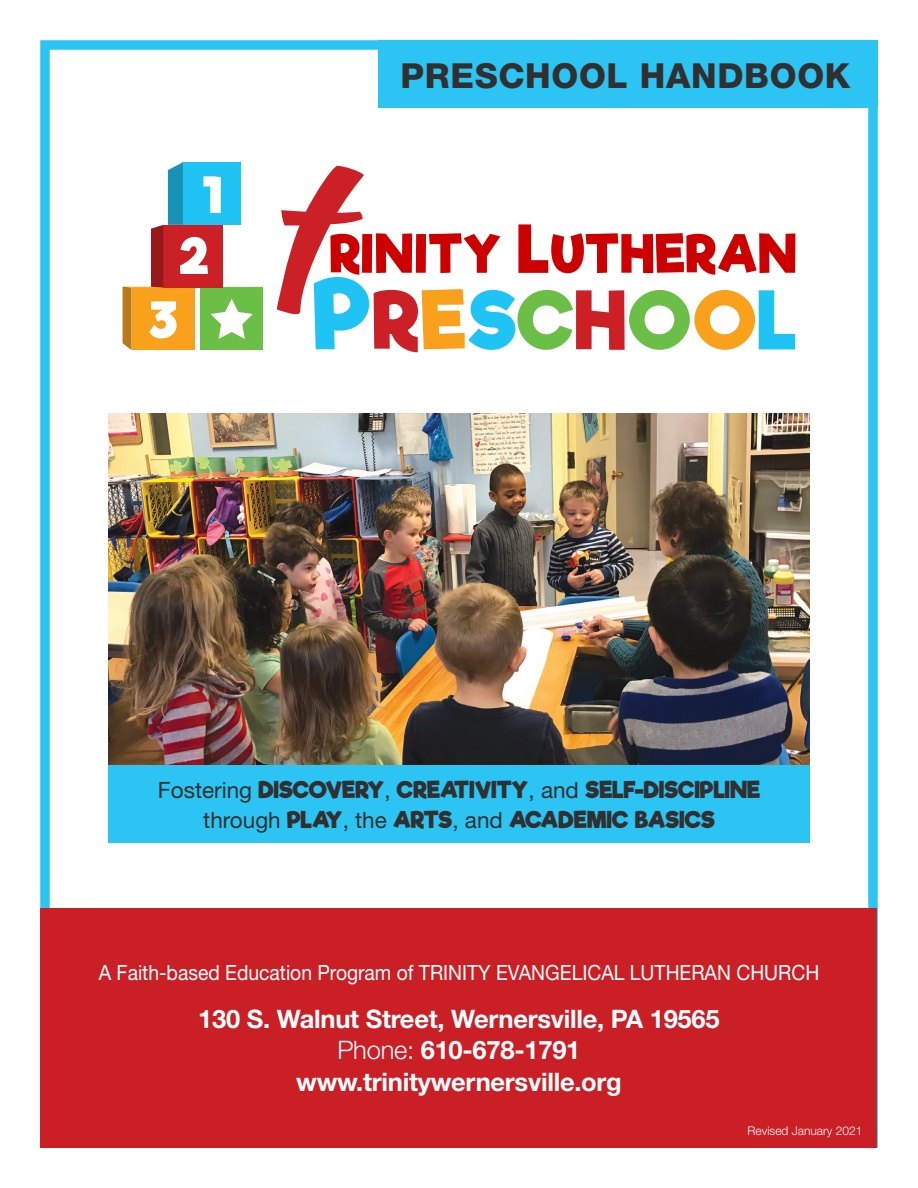
<style>
.page{position:relative;width:918px;height:1188px;background:#fff}
.page>*{position:absolute;margin:0;border:0;box-sizing:border-box;transform-origin:0 0}
.t1{font:800 34.5px "Helvetica Neue LT Std";letter-spacing:.02em;color:#312f30}
.t2{font:700 25.5px/31.5px "Helvetica Neue LT Std";letter-spacing:-.01em;color:#fff;text-align:center}
.t3{font:700 22.5px/30px "Riffic";letter-spacing:.01em;color:#312f30;text-align:center}
.t4{font:21px "Helvetica Neue LT Std";color:#fff;scale:.92 1}
.t5{font:300 12px "Helvetica Neue LT Std";color:#fff}
.s1{font-family:"Helvetica Neue LT Std";font-weight:400}
.s2{font-weight:300}
</style>
<div class="page">
<div style="left:40px;top:40px;width:838px;height:1108px;border:9px solid #2bc4f3"></div>
<svg style="left:277px;top:166px;width:518px;height:186px"></svg>
<div style="left:200px;top:287px;width:63px;height:63px;background:#6bbe46"></div>
<svg style="left:123px;top:162px;width:130px;height:188px"></svg>
<div style="left:40px;top:908px;width:838px;height:240px;background:#cb1f26"></div>
<div style="left:108px;top:765px;width:702px;height:78px;background:#2bc4f3"></div>
<div style="left:378px;top:40px;width:500px;height:68px;background:#2bc4f3"></div>
<img style="left:108px;top:414px;width:702px;height:351px">
<p class="t1" style="left:400px;top:56px;width:452px">PRESCHOOL HANDBOOK</p>
<p class="t3" style="left:158px;top:775px;width:604px"><span class="s1">Fostering</span> DISCOVERY<span class="s1">,</span> CREATIVITY<span class="s1">, and</span> SELF-DISCIPLINE <span class="s1">through</span> PLAY<span class="s1">, the</span> ARTS<span class="s1">, and</span> ACADEMIC BASICS</p>
<p class="t4" style="left:99px;top:960px;width:785px">A Faith-based Education Program of TRINITY EVANGELICAL LUTHERAN CHURCH</p>
<p class="t2" style="left:198px;top:1002px;width:523px">130 S. Walnut Street, Wernersville, PA 19565<br><span class="s2">Phone:</span> 610-678-1791 www.trinitywernersville.org</p>
<p class="t5" style="left:748px;top:1123px;width:116px">Revised January 2021</p>
</div>
